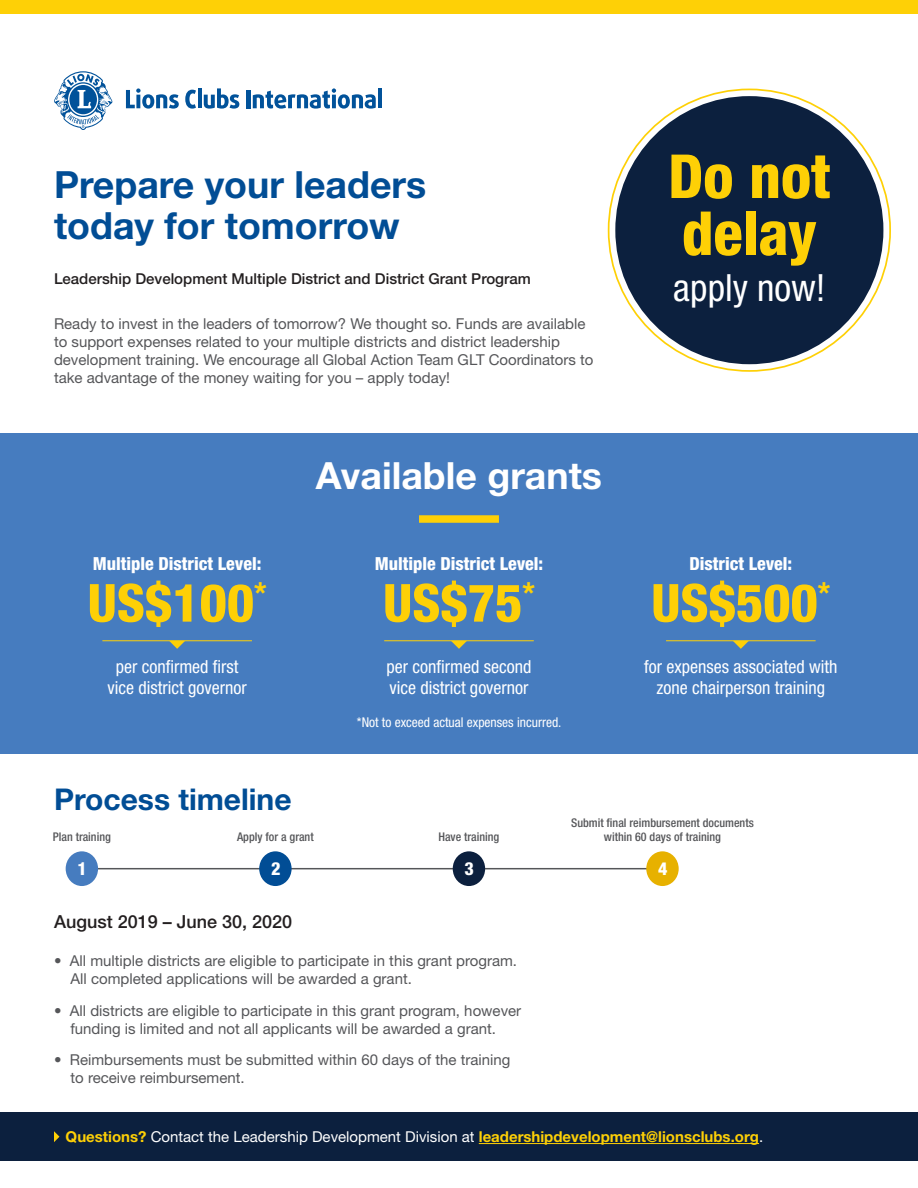
<style>
.page{position:relative;width:918px;height:1188px;background:#fff}
.page>*{position:absolute;margin:0;border:0;box-sizing:border-box;transform-origin:0 0}
.t1{font:800 condensed 60.75px "Helvetica Neue LT Std";color:#fed006}
.t2{font:800 condensed 52.5px "Helvetica Neue LT Std";color:#fed006}
.t3{font:700 37.5px/40.5px "Helvetica Neue LT Std";color:#014d95}
.t4{font:700 37.5px "Helvetica Neue LT Std";color:#fff}
.t5{font:condensed 37.5px "Helvetica Neue LT Std";color:#fff}
.t6{font:700 30px "Helvetica Neue LT Std";color:#014d95}
.t7{font:condensed 18px/21.6px "Helvetica Neue LT Std";color:#fff;text-align:center}
.t8{font:800 condensed 18px "Helvetica Neue LT Std";color:#fff}
.t9{font:500 18px "Helvetica Neue LT Std";color:#231f20}
.t10{font:15px/18px "Helvetica Neue LT Std";color:#555659}
.t11{font:700 15px "Helvetica Neue LT Std";color:#fed006}
.t12{font:500 15px "Helvetica Neue LT Std";color:#231f20}
.t13{font:condensed 13.5px "Helvetica Neue LT Std";color:#fff}
.t14{font:500 condensed 12px "Helvetica Neue LT Std";color:#555659}
.s1{font-weight:400;color:#fff}
</style>
<div class="page">
<div style="left:0;top:433px;width:918px;height:321px;background:#467cbf"></div>
<div style="left:0;top:1112px;width:918px;height:49px;background:#0c203e"></div>
<hr style="left:82px;top:868px;width:580px;height:1px;background:#555659">
<hr style="left:479px;top:1143px;width:280px;height:1px;background:#fed006">
<div style="left:0;top:0;width:918px;height:14px;background:#fed006"></div>
<svg style="left:54px;top:71px;width:58px;height:59px"></svg>
<svg style="left:126px;top:88px;width:53px;height:21px"></svg>
<svg style="left:185px;top:90px;width:11px;height:19px"></svg>
<hr style="left:198px;top:88px;width:4px;height:20px;background:#01529a">
<svg style="left:204px;top:88px;width:35px;height:21px"></svg>
<hr style="left:246px;top:90px;width:4px;height:18px;background:#01529a">
<svg style="left:253px;top:88px;width:123px;height:21px"></svg>
<hr style="left:378px;top:88px;width:4px;height:20px;background:#01529a">
<div style="left:615px;top:96px;width:268px;height:268px;background:#0c203e;border-radius:50%"></div>
<div style="left:419px;top:515px;width:80px;height:8px;background:#fed006"></div>
<svg style="left:170px;top:642px;width:14px;height:7px"></svg>
<hr style="left:102px;top:641px;width:150px;height:1px;background:#fed006">
<svg style="left:452px;top:642px;width:14px;height:7px"></svg>
<hr style="left:384px;top:641px;width:150px;height:1px;background:#fed006">
<svg style="left:734px;top:642px;width:14px;height:7px"></svg>
<hr style="left:666px;top:641px;width:150px;height:1px;background:#fed006">
<svg style="left:54px;top:1131px;width:6px;height:11px"></svg>
<div style="left:66px;top:851px;width:32px;height:35px;background:#467cbf;border-radius:50%"></div>
<div style="left:259px;top:851px;width:33px;height:35px;background:#014d95;border-radius:50%"></div>
<div style="left:453px;top:851px;width:32px;height:35px;background:#0c203e;border-radius:50%"></div>
<div style="left:646px;top:851px;width:33px;height:35px;background:#e7b100;border-radius:50%"></div>
<p class="t3" style="left:54px;top:164px;width:374px">Prepare your leaders today for tomorrow</p>
<p class="t12" style="left:54px;top:269px;width:478px">Leadership Development Multiple District and District Grant Program</p>
<p class="t10" style="left:54px;top:314px;width:541px">Ready to invest in the leaders of tomorrow? We thought so. Funds are available to support expenses related to your multiple districts and district leadership development training. We encourage all Global Action Team GLT Coordinators to take advantage of the money waiting for you – apply today!</p>
<p class="t8" style="left:93px;top:552px;width:170px">Multiple District Level:</p>
<p class="t2" style="left:88px;top:570px;width:181px">US$100<sup>*</sup></p>
<p class="t7" style="left:108px;top:655px;width:141px">per confirmed first vice district governor</p>
<p class="t6" style="left:54px;top:781px;width:239px">Process timeline</p>
<p class="t4" style="left:316px;top:452px;width:288px">Available grants</p>
<p class="t8" style="left:375px;top:552px;width:170px">Multiple District Level:</p>
<p class="t2" style="left:383px;top:570px;width:153px">US$75<sup>*</sup></p>
<p class="t7" style="left:387px;top:655px;width:146px;text-align:left">per confirmed second vice district governor</p>
<p class="t13" style="left:357px;top:714px;width:206px">*Not to exceed actual expenses incurred.</p>
<p class="t1" style="left:668px;top:139px;width:164px">Do not</p>
<p class="t1" style="left:682px;top:196px;width:137px">delay</p>
<p class="t5" style="left:673px;top:266px;width:154px">apply now!</p>
<p class="t8" style="left:689px;top:552px;width:104px">District Level:</p>
<p class="t2" style="left:651px;top:570px;width:181px">US$500<sup>*</sup></p>
<p class="t7" style="left:644px;top:655px;width:195px">for expenses associated with zone chairperson training</p>
<p class="t14" style="left:53px;top:829px;width:60px">Plan training</p>
<p class="t14" style="left:237px;top:829px;width:78px">Apply for a grant</p>
<p class="t14" style="left:571px;top:816px;width:184px">Submit final reimbursement documents</p>
<p class="t14" style="left:438px;top:829px;width:62px">Have training</p>
<p class="t14" style="left:604px;top:829px;width:119px">within 60 days of training</p>
<p class="t8" style="left:77px;top:858px;width:11px">1</p>
<p class="t8" style="left:271px;top:858px;width:11px">2</p>
<p class="t8" style="left:465px;top:858px;width:11px">3</p>
<p class="t8" style="left:658px;top:858px;width:11px">4</p>
<p class="t9" style="left:54px;top:911px;width:240px">August 2019 – June 30, 2020</p>
<p class="t10" style="left:70px;top:952px;width:448px;text-indent:-16px">• All multiple districts are eligible to participate in this grant program.<br>All completed applications will be awarded a grant.</p>
<p class="t10" style="left:54px;top:1001px;width:469px;text-align:center">• All districts are eligible to participate in this grant program, however funding is limited and not all applicants will be awarded a grant.</p>
<p class="t10" style="left:70px;top:1051px;width:442px;text-indent:-16px">• Reimbursements must be submitted within 60 days of the training to receive reimbursement.</p>
<p class="t11" style="left:66px;top:1127px;width:699px">Questions? <span class="s1">Contact the Leadership Development Division at</span> leadershipdevelopment@lionsclubs.org<span class="s1">.</span></p>
</div>
